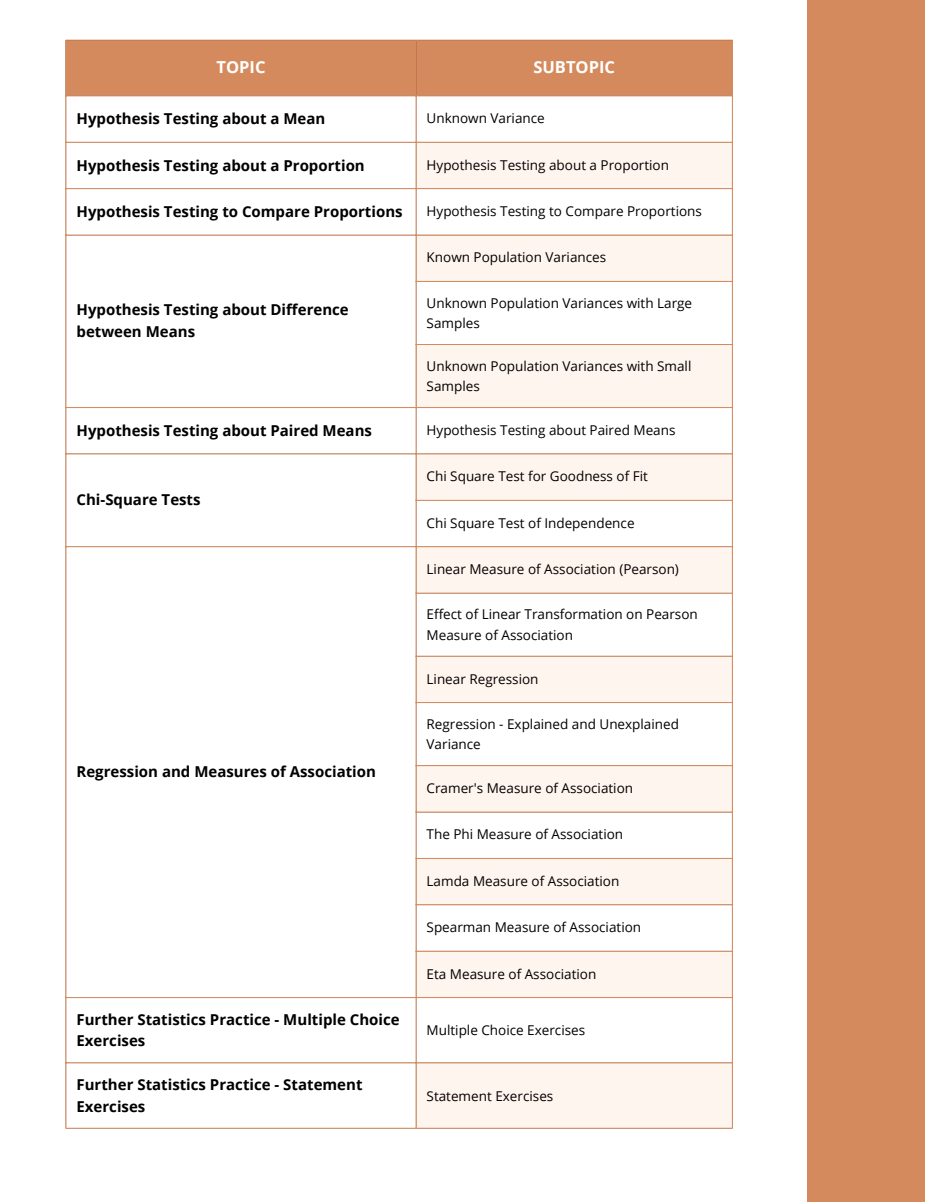
<style>
.page{position:relative;width:925px;height:1202px;background:#fff}
.page>*{position:absolute;margin:0;border:0;box-sizing:border-box;transform-origin:0 0}
.t1{font:700 16.5px "Open Sans";color:#fff}
.t2{font:700 15px/21.5px "Open Sans";color:#000}
.t3{font:13.5px/20.2px "Open Sans";color:#000}
</style>
<div class="page">
<div style="left:67px;top:41px;width:665px;height:54px;background:#d48a5c"></div>
<svg style="left:67px;top:96px;width:665px;height:450px"></svg>
<svg style="left:417px;top:143px;width:315px;height:984px;fill:#fff5ef"></svg>
<hr style="left:66px;top:41px;width:1px;height:1086px;background:#d48a5c">
<hr style="left:416px;top:41px;width:1px;height:1086px;background:#d48a5c">
<hr style="left:732px;top:41px;width:1px;height:1086px;background:#d48a5c">
<hr style="left:66px;top:40px;width:667px;height:1px;background:#d48a5c">
<hr style="left:66px;top:95px;width:667px;height:1px;background:#d48a5c">
<hr style="left:66px;top:142px;width:667px;height:1px;background:#d48a5c">
<hr style="left:66px;top:188px;width:667px;height:1px;background:#d48a5c">
<hr style="left:66px;top:235px;width:667px;height:1px;background:#d48a5c">
<hr style="left:416px;top:281px;width:317px;height:1px;background:#d48a5c">
<hr style="left:416px;top:344px;width:317px;height:1px;background:#d48a5c">
<hr style="left:66px;top:407px;width:667px;height:1px;background:#d48a5c">
<hr style="left:66px;top:453px;width:667px;height:1px;background:#d48a5c">
<hr style="left:416px;top:500px;width:317px;height:1px;background:#d48a5c">
<hr style="left:66px;top:546px;width:667px;height:1px;background:#d48a5c">
<hr style="left:416px;top:592px;width:317px;height:1px;background:#d48a5c">
<hr style="left:416px;top:656px;width:317px;height:1px;background:#d48a5c">
<hr style="left:416px;top:702px;width:317px;height:1px;background:#d48a5c">
<hr style="left:416px;top:765px;width:317px;height:1px;background:#d48a5c">
<hr style="left:416px;top:811px;width:317px;height:1px;background:#d48a5c">
<hr style="left:416px;top:858px;width:317px;height:1px;background:#d48a5c">
<hr style="left:416px;top:904px;width:317px;height:1px;background:#d48a5c">
<hr style="left:416px;top:950px;width:317px;height:1px;background:#d48a5c">
<hr style="left:66px;top:997px;width:667px;height:1px;background:#d48a5c">
<hr style="left:66px;top:1062px;width:667px;height:1px;background:#d48a5c">
<hr style="left:66px;top:1127px;width:667px;height:1px;background:#d48a5c">
<div style="left:807px;top:0;width:118px;height:1201px;background:#d48a5c"></div>
<p class="t1" style="left:216px;top:56px;width:51px">TOPIC</p>
<p class="t1" style="left:533px;top:56px;width:83px">SUBTOPIC</p>
<p class="t2" style="left:76px;top:108px;width:250px">Hypothesis Testing about a Mean</p>
<p class="t3" style="left:427px;top:108px;width:120px">Unknown Variance</p>
<p class="t2" style="left:76px;top:154px;width:290px">Hypothesis Testing about a Proportion</p>
<p class="t3" style="left:427px;top:154px;width:244px">Hypothesis Testing about a Proportion</p>
<p class="t2" style="left:76px;top:201px;width:328px">Hypothesis Testing to Compare Proportions</p>
<p class="t3" style="left:427px;top:201px;width:277px">Hypothesis Testing to Compare Proportions</p>
<p class="t2" style="left:76px;top:299px;width:274px">Hypothesis Testing about Difference between Means</p>
<p class="t3" style="left:427px;top:247px;width:181px">Known Population Variances</p>
<p class="t3" style="left:427px;top:292px;width:267px">Unknown Population Variances with Large<br>Samples</p>
<p class="t3" style="left:427px;top:355px;width:266px">Unknown Population Variances with Small<br>Samples</p>
<p class="t2" style="left:76px;top:419px;width:297px">Hypothesis Testing about Paired Means</p>
<p class="t3" style="left:427px;top:419px;width:250px">Hypothesis Testing about Paired Means</p>
<p class="t2" style="left:76px;top:488px;width:126px">Chi-Square Tests</p>
<p class="t2" style="left:76px;top:760px;width:301px">Regression and Measures of Association</p>
<p class="t3" style="left:427px;top:466px;width:223px">Chi Square Test for Goodness of Fit</p>
<p class="t3" style="left:427px;top:512px;width:209px">Chi Square Test of Independence</p>
<p class="t3" style="left:427px;top:559px;width:254px">Linear Measure of Association (Pearson)</p>
<p class="t3" style="left:427px;top:604px;width:273px">Effect of Linear Transformation on Pearson<br>Measure of Association</p>
<p class="t3" style="left:427px;top:668px;width:113px">Linear Regression</p>
<p class="t3" style="left:427px;top:713px;width:254px">Regression - Explained and Unexplained<br>Variance</p>
<p class="t3" style="left:427px;top:777px;width:208px">Cramer's Measure of Association</p>
<p class="t3" style="left:427px;top:824px;width:198px">The Phi Measure of Association</p>
<p class="t3" style="left:427px;top:870px;width:194px">Lamda Measure of Association</p>
<p class="t3" style="left:427px;top:917px;width:216px">Spearman Measure of Association</p>
<p class="t3" style="left:427px;top:963px;width:171px">Eta Measure of Association</p>
<p class="t2" style="left:76px;top:1008px;width:325px">Further Statistics Practice - Multiple Choice<br>Exercises</p>
<p class="t3" style="left:427px;top:1019px;width:160px">Multiple Choice Exercises</p>
<p class="t2" style="left:76px;top:1073px;width:287px">Further Statistics Practice - Statement<br>Exercises</p>
<p class="t3" style="left:427px;top:1085px;width:128px">Statement Exercises</p>
</div>
